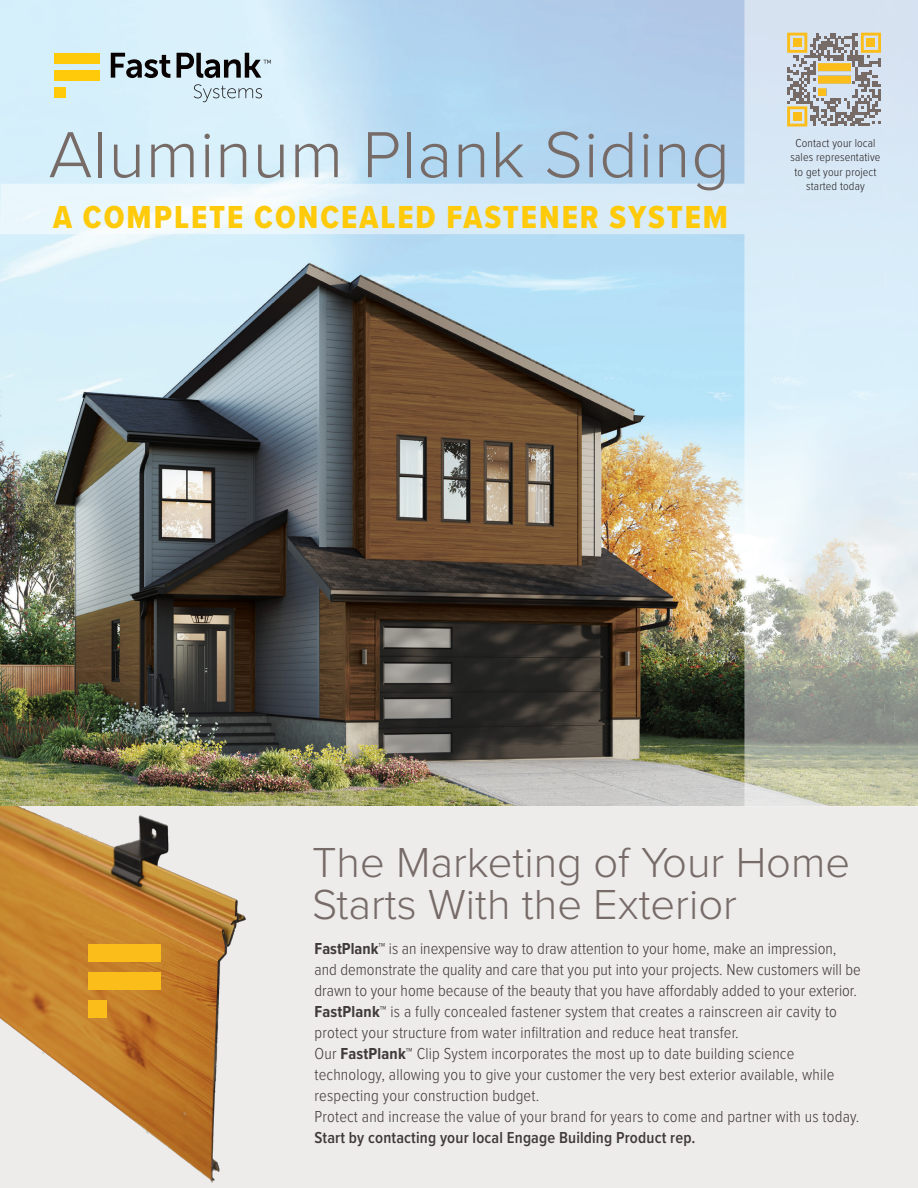
<style>
.page{position:relative;width:918px;height:1188px;background:#fff}
.page>*{position:absolute;margin:0;border:0;box-sizing:border-box;transform-origin:0 0}
.t1{font:300 67.5px "Proxima Nova";letter-spacing:.015em;color:#776b68}
.Heading{font:300 43.5px/42px "Proxima Nova";color:#776b68}
.t2{font:33px "Proxima Nova Cond Extrabld";letter-spacing:.06em;color:#feca0a}
.Paragraph_Style_1{font:300 16.5px/21px "Proxima Nova Cond";letter-spacing:.01em;color:#403a38}
.Paragraph_Style_1-2{font:600 16.5px "Proxima Nova Cond";letter-spacing:.01em;color:#403a38}
.t3{font:300 12px/14.4px "Proxima Nova Cond";letter-spacing:.01em;color:#231f20;text-align:center}
.s1{font-weight:700}
</style>
<div class="page">
<div style="left:0;top:802px;width:918px;height:386px;background:#edecea"></div>
<img style="left:0;top:806px;width:246px;height:377px">
<img style="left:0;top:0;width:918px;height:806px">
<svg style="left:111px;top:53px;width:59px;height:25px"></svg>
<svg style="left:194px;top:84px;width:68px;height:18px"></svg>
<svg style="left:177px;top:53px;width:94px;height:25px;background:#879399"></svg>
<div style="left:54px;top:70px;width:45px;height:11px;background:#feca0a"></div>
<div style="left:54px;top:53px;width:45px;height:11px;background:#feca0a"></div>
<div style="left:54px;top:87px;width:11px;height:11px;background:#feca0a"></div>
<div style="left:88px;top:972px;width:73px;height:18px;background:#fbbd1a"></div>
<div style="left:88px;top:944px;width:73px;height:18px;background:#fbbd1a"></div>
<div style="left:88px;top:1000px;width:19px;height:17px;background:#fbbd1a"></div>
<svg style="left:787px;top:33px;width:94px;height:94px;background:#b9b19d"></svg>
<p class="t1" style="left:49px;top:104px;width:683px">Aluminum Plank Siding</p>
<p class="t2" style="left:53px;top:193px;width:676px">A COMPLETE CONCEALED FASTENER SYSTEM</p>
<p class="t3" style="left:791px;top:135px;width:91px">Contact your local sales representative to get your project started today</p>
<p class="Heading" style="left:312px;top:839px;width:539px">The Marketing of Your Home<br>Starts With the Exterior</p>
<p class="Paragraph_Style_1" style="left:315px;top:937px;width:548px"><span class="s1">FastPlank</span>™ is an inexpensive way to draw attention to your home, make an impression, and demonstrate the quality and care that you put into your projects. New customers will be drawn to your home because of the beauty that you have affordably added to your exterior.</p>
<p class="Paragraph_Style_1" style="left:315px;top:1000px;width:524px"><span class="s1">FastPlank</span>™ is a fully concealed fastener system that creates a rainscreen air cavity to protect your structure from water infiltration and reduce heat transfer.</p>
<p class="Paragraph_Style_1" style="left:315px;top:1042px;width:521px">Our <span class="s1">FastPlank</span>™ Clip System incorporates the most up to date building science technology, allowing you to give your customer the very best exterior available, while respecting your construction budget.</p>
<p class="Paragraph_Style_1" style="left:315px;top:1105px;width:546px">Protect and increase the value of your brand for years to come and partner with us today.</p>
<p class="Paragraph_Style_1-2" style="left:315px;top:1125px;width:383px">Start by contacting your local Engage Building Product rep.</p>
</div>
